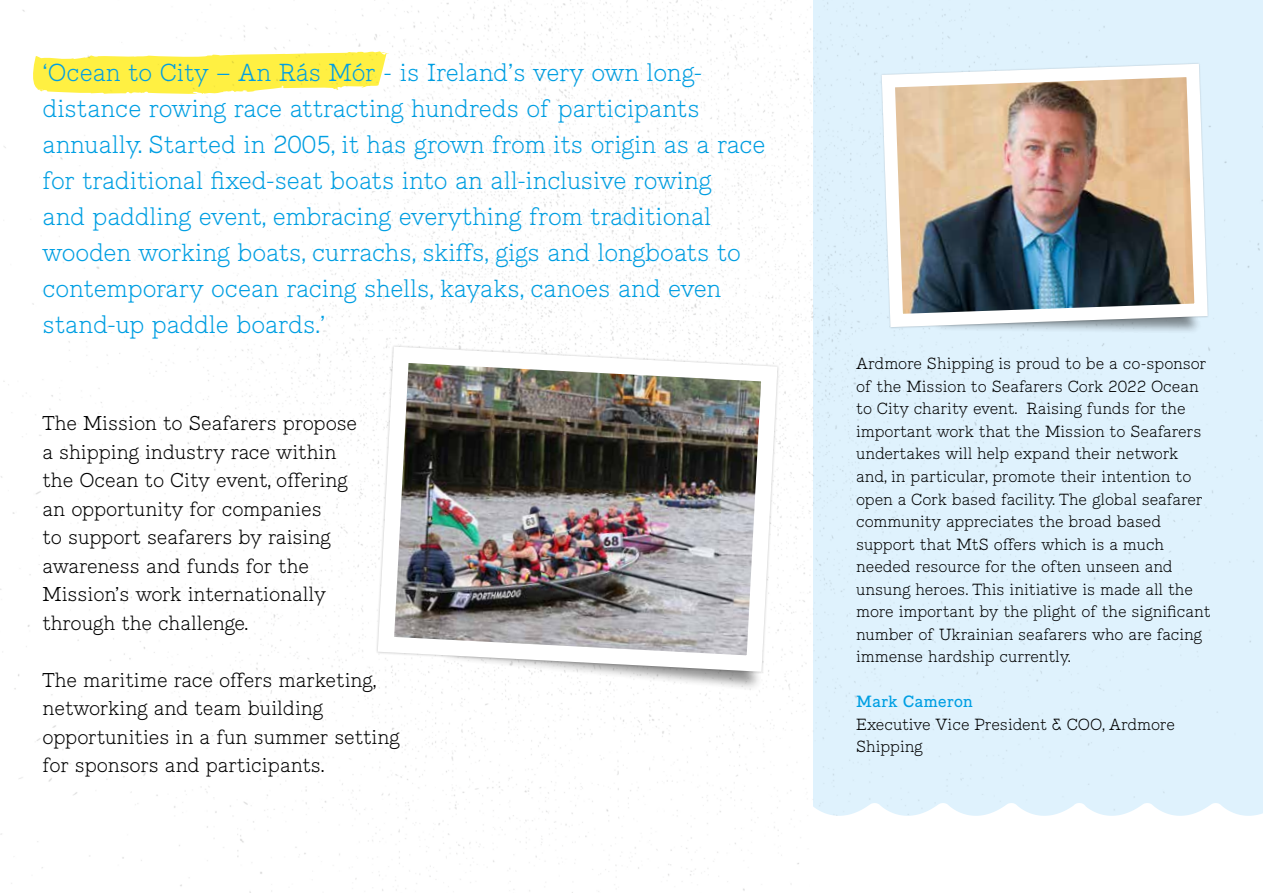
<style>
.page{position:relative;width:1263px;height:893px;background:#fff}
.page>*{position:absolute;margin:0;border:0;box-sizing:border-box;transform-origin:0 0}
.t1{font:300 24px/36px "Piek";color:#009fe3}
.t2{font:300 19.5px/28.5px "Piek";color:#000}
.t3{font:300 15.75px/22.5px "Piek";color:#000}
.t4{font:15.75px "Piek";letter-spacing:-.01em;color:#009fe3}
</style>
<div class="page">
<img style="left:0;top:0;width:1263px;height:893px">
<div style="left:435px;top:589px;width:330px;height:104px;background:#000;opacity:.5"></div>
<img style="left:370px;top:338px;width:416px;height:342px">
<img style="left:875px;top:57px;width:339px;height:277px">
<svg style="left:809px;top:803px;width:454px;height:90px"></svg>
<p class="t1" style="left:43px;top:55px;width:725px">‘Ocean to City – An Rás Mór - is Ireland’s very own long&shy;distance rowing race attracting hundreds of participants annually. Started in 2005, it has grown from its origin as a race for traditional fixed-seat boats into an all-inclusive rowing<br>and paddling event, embracing everything from traditional wooden working boats, currachs, skiffs, gigs and longboats to contemporary ocean racing shells, kayaks, canoes and even stand-up paddle boards.’</p>
<p class="t2" style="left:43px;top:409px;width:316px">The Mission to Seafarers propose a shipping industry race within the Ocean to City event, offering an opportunity for companies<br>to support seafarers by raising awareness and funds for the<br>Mission’s work internationally through the challenge.</p>
<p class="t2" style="left:43px;top:666px;width:359px">The maritime race offers marketing, networking and team building opportunities in a fun summer setting for sponsors and participants.</p>
<p class="t3" style="left:856px;top:353px;width:356px">Ardmore Shipping is proud to be a co-sponsor of the Mission to Seafarers Cork 2022 Ocean to City charity event. Raising funds for the important work that the Mission to Seafarers undertakes will help expand their network and, in particular, promote their intention to open a Cork based facility. The global seafarer community appreciates the broad based support that MtS offers which is a much needed resource for the often unseen and unsung heroes. This initiative is made all the more important by the plight of the significant number of Ukrainian seafarers who are facing immense hardship currently.</p>
<p class="t4" style="left:856px;top:692px;width:119px">Mark Cameron</p>
<p class="t3" style="left:856px;top:713px;width:320px">Executive Vice President &amp; COO, Ardmore<br>Shipping</p>
</div>
